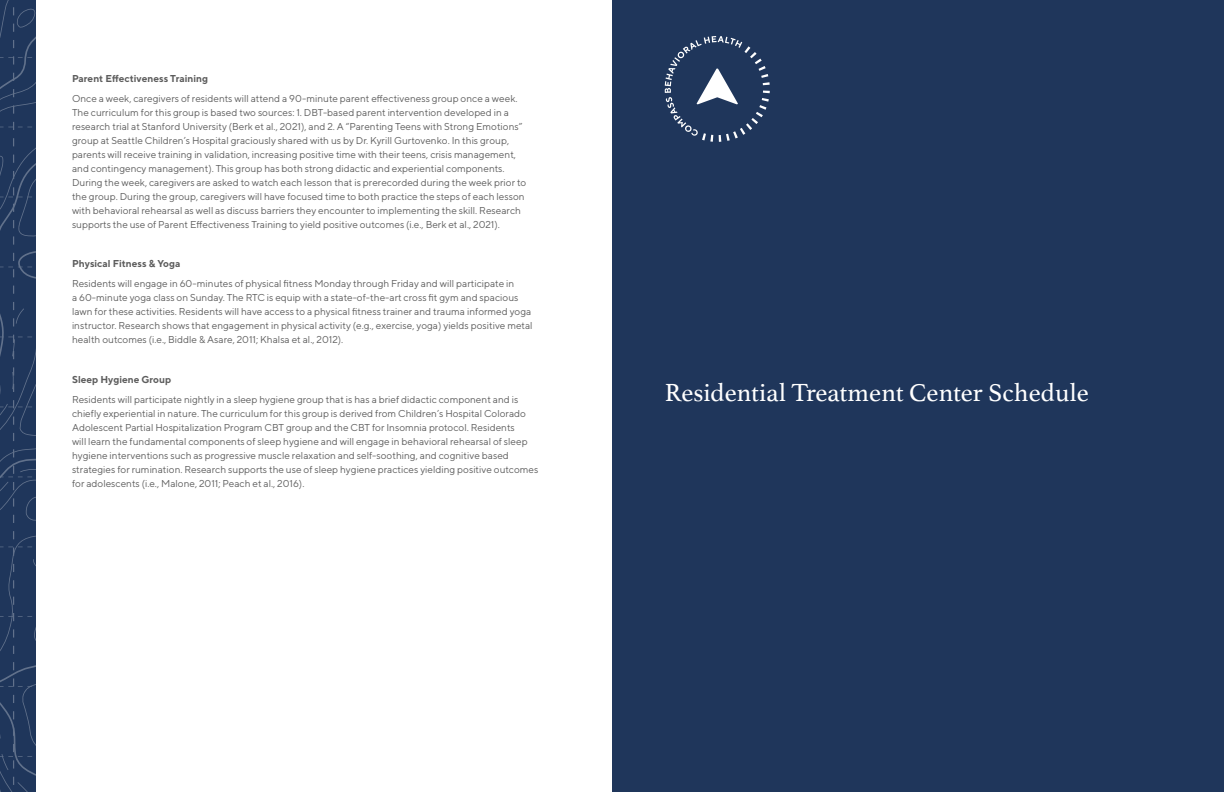
<style>
.page{position:relative;width:1224px;height:792px;background:#fff}
.page>*{position:absolute;margin:0;border:0;box-sizing:border-box;transform-origin:0 0}
.t1{font:26px "Athelas";color:#fff}
.t2{font:10px/14px "TT Norms";color:#5d5d5d}
.t3{font:700 10px "TT Norms";color:#5d5d5d}
</style>
<div class="page">
<svg style="left:0;top:0;width:36px;height:792px;background:#233a5e"></svg>
<div style="left:612px;top:0;width:612px;height:792px;background:#1f365b"></div>
<svg style="left:665px;top:36px;width:105px;height:106px"></svg>
<p class="t3" style="left:72px;top:72px;width:138px">Parent Effectiveness Training</p>
<p class="t2" style="left:72px;top:91px;width:456px">Once a week, caregivers of residents will attend a 90-minute parent effectiveness group once a week.<br>The curriculum for this group is based two sources: 1. DBT-based parent intervention developed in a research trial at Stanford University (Berk et al., 2021), and 2. A “Parenting Teens with Strong Emotions” group at Seattle Children’s Hospital graciously shared with us by Dr. Kyrill Gurtovenko. In this group, parents will receive training in validation, increasing positive time with their teens, crisis management, and contingency management). This group has both strong didactic and experiential components.<br>During the week, caregivers are asked to watch each lesson that is prerecorded during the week prior to the group. During the group, caregivers will have focused time to both practice the steps of each lesson with behavioral rehearsal as well as discuss barriers they encounter to implementing the skill. Research supports the use of Parent Effectiveness Training to yield positive outcomes (i.e., Berk et al., 2021).</p>
<p class="t3" style="left:72px;top:258px;width:110px">Physical Fitness &amp; Yoga</p>
<p class="t2" style="left:72px;top:277px;width:462px">Residents will engage in 60-minutes of physical fitness Monday through Friday and will participate in<br>a 60-minute yoga class on Sunday. The RTC is equip with a state-of-the-art cross fit gym and spacious lawn for these activities. Residents will have access to a physical fitness trainer and trauma informed yoga instructor. Research shows that engagement in physical activity (e.g., exercise, yoga) yields positive metal health outcomes (i.e., Biddle &amp; Asare, 2011; Khalsa et al., 2012).</p>
<p class="t3" style="left:72px;top:373px;width:101px">Sleep Hygiene Group</p>
<p class="t2" style="left:72px;top:392px;width:468px">Residents will participate nightly in a sleep hygiene group that is has a brief didactic component and is chiefly experiential in nature. The curriculum for this group is derived from Children’s Hospital Colorado Adolescent Partial Hospitalization Program CBT group and the CBT for Insomnia protocol. Residents<br>will learn the fundamental components of sleep hygiene and will engage in behavioral rehearsal of sleep hygiene interventions such as progressive muscle relaxation and self-soothing, and cognitive based strategies for rumination. Research supports the use of sleep hygiene practices yielding positive outcomes for adolescents (i.e., Malone, 2011; Peach et al., 2016).</p>
<p class="t1" style="left:665px;top:372px;width:426px">Residential Treatment Center Schedule</p>
</div>
